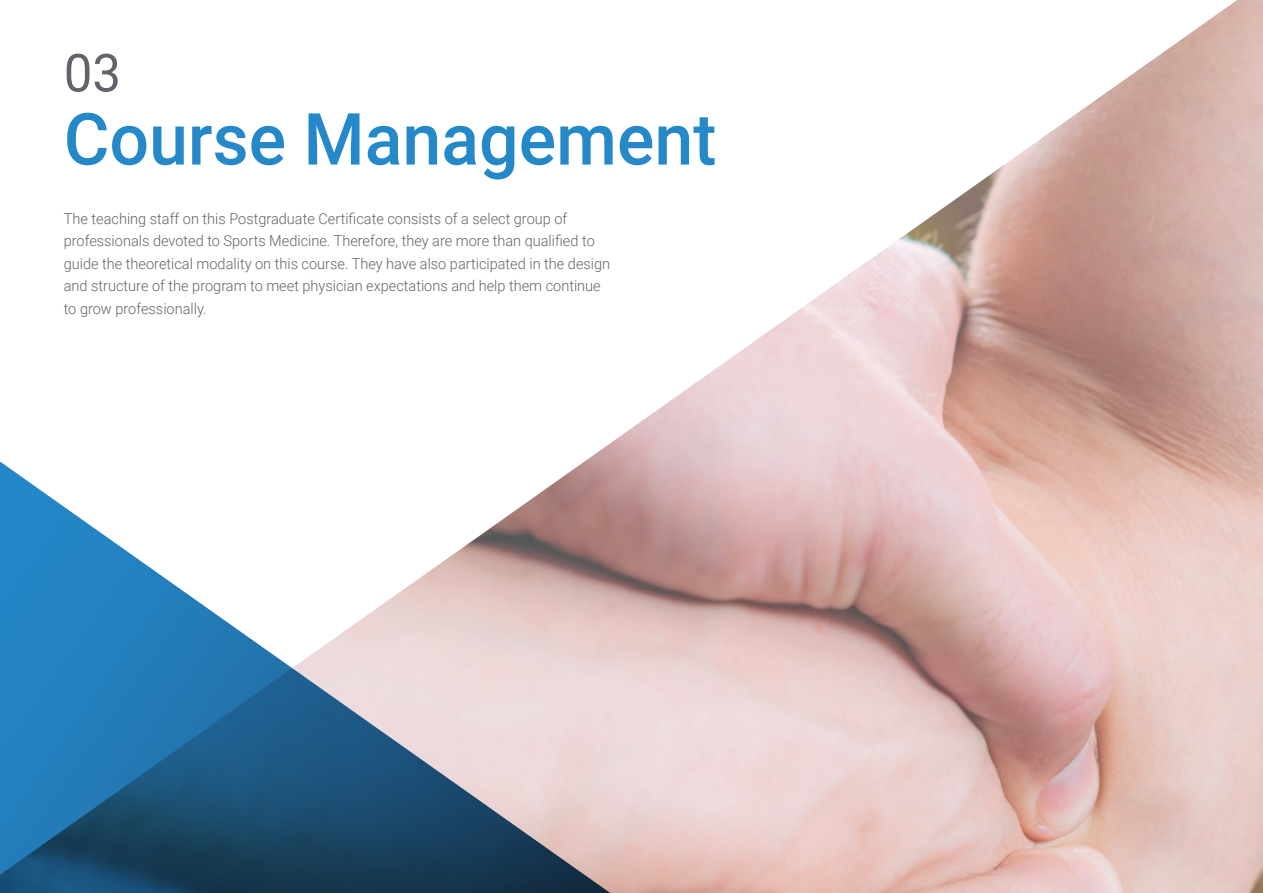
<style>
.page{position:relative;width:1263px;height:893px;background:#fff}
.page>*{position:absolute;margin:0;border:0;box-sizing:border-box;transform-origin:0 0}
.t1{font:500 72px "Roboto";color:#2488c9}
.t2{font:52.5px "Roboto";color:#61646a}
.t3{font:300 15px/22.5px "Roboto";color:#61646a}
</style>
<div class="page">
<img style="left:607px;top:0;width:656px;height:893px">
<svg style="left:0;top:446px;width:640px;height:447px"></svg>
<h2 class="t2" style="left:64px;top:36px;width:59px">03</h2>
<h1 class="t1" style="left:64px;top:89px;width:654px">Course Management</h1>
<p class="t3" style="left:64px;top:207px;width:548px">The teaching staff on this Postgraduate Certificate consists of a select group of professionals devoted to Sports Medicine. Therefore, they are more than qualified to guide the theoretical modality on this course. They have also participated in the design and structure of the program to meet physician expectations and help them continue to grow professionally.</p>
</div>
